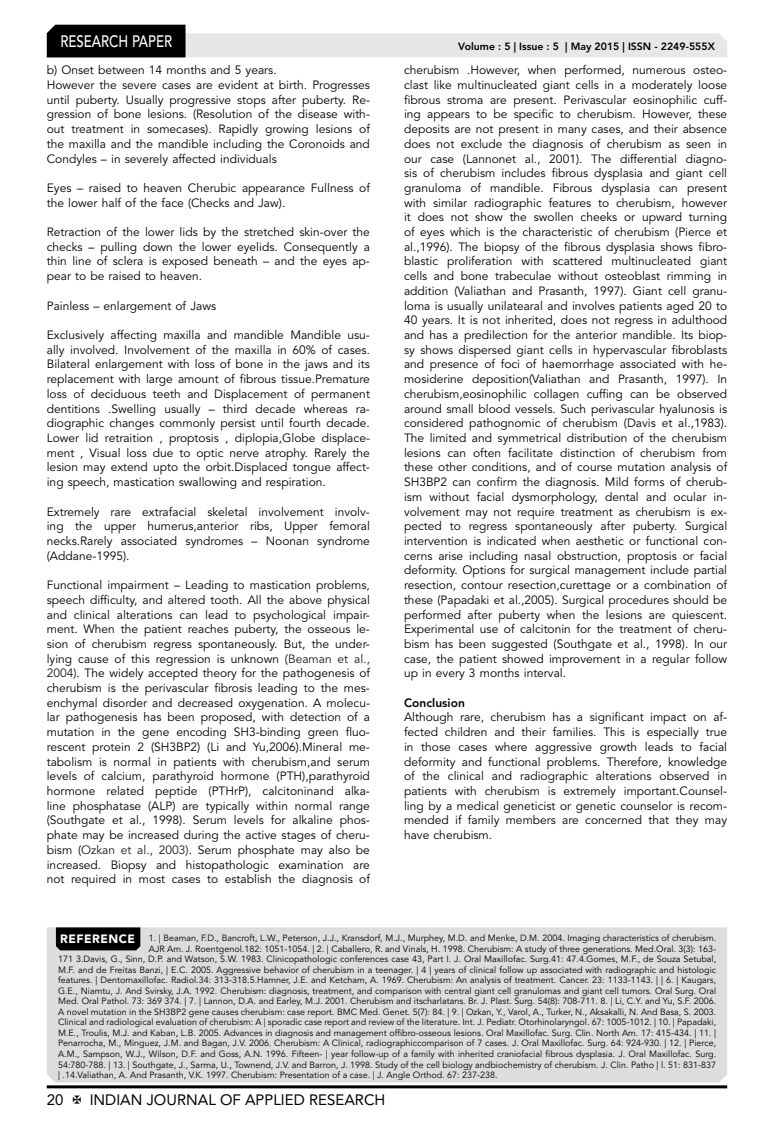
<style>
.page{position:relative;width:774px;height:1136px;background:#fff}
.page>*{position:absolute;margin:0;border:0;box-sizing:border-box;transform-origin:0 0}
.t1{font:500 16.5px "Avenir LT Std";color:#fff;scale:.8 1}
.t2{font:15px "Avenir LT Std";color:#000}
.t3{font:12px/14.7px "Avenir LT Std";color:#000;text-align:justify}
.t4{font:800 12px "Avenir LT Std";color:#000}
.t5{font:800 10.5px "Avenir LT Std";color:#000}
.t6{font:9px "Avenir LT Std";color:#000}
.s1{color:#231815}
.s2{font-weight:900;font-size:12px;color:#fff}
</style>
<div class="page">
<hr style="left:47px;top:1085px;width:680px;height:3px;background:#000">
<svg style="left:47px;top:25px;width:680px;height:32px"></svg>
<div style="left:47px;top:927px;width:680px;height:155px;background:#dcddde"></div>
<div style="left:56px;top:927px;width:84px;height:23px;background:#000"></div>
<h1 class="t1" style="left:60px;top:32px;width:139px">RESEARCH PAPER</h1>
<p class="t3" style="left:47px;top:63px;width:325px;text-align:left">b) Onset between 14 months and 5 years.<br>However the severe cases are evident at birth. Progresses until puberty. Usually progressive stops after puberty. Re&shy;gression of bone lesions. (Resolution of the disease with&shy;out treatment in somecases). Rapidly growing lesions of the maxilla and the mandible including the Coronoids and Condyles – in severely affected individuals</p>
<p class="t3" style="left:47px;top:181px;width:325px">Eyes – raised to heaven Cherubic appearance Fullness of the lower half of the face (Checks and Jaw).</p>
<p class="t3" style="left:47px;top:225px;width:325px">Retraction of the lower lids by the stretched skin-over the checks – pulling down the lower eyelids. Consequently a thin line of sclera is exposed beneath – and the eyes ap&shy;pear to be raised to heaven.</p>
<p class="t3" style="left:47px;top:298px;width:171px">Painless – enlargement of Jaws</p>
<p class="t3" style="left:47px;top:328px;width:325px">Exclusively affecting maxilla and mandible Mandible usu&shy;ally involved. Involvement of the maxilla in 60% of cases.<br>Bilateral enlargement with loss of bone in the jaws and its replacement with large amount of fibrous tissue.Premature loss of deciduous teeth and Displacement of permanent dentitions .Swelling usually – third decade whereas ra&shy;diographic changes commonly persist until fourth decade.<br>Lower lid retraition , proptosis , diplopia,Globe displace&shy;ment , Visual loss due to optic nerve atrophy. Rarely the lesion may extend upto the orbit.Displaced tongue affect&shy;ing speech, mastication swallowing and respiration.</p>
<p class="t3" style="left:47px;top:504px;width:325px">Extremely rare extrafacial skeletal involvement involv&shy;ing the upper humerus,anterior ribs, Upper femoral necks.Rarely associated syndromes – Noonan syndrome (Addane-1995).</p>
<p class="t3" style="left:47px;top:578px;width:325px">Functional impairment – Leading to mastication problems, speech difficulty, and altered tooth. All the above physical and clinical alterations can lead to psychological impair&shy;ment. When the patient reaches puberty, the osseous le&shy;sion of cherubism regress spontaneously. But, the under&shy;lying cause of this regression is unknown (<span class="s1">Beaman et al., 2004)</span>. The widely accepted theory for the pathogenesis of cherubism is the perivascular fibrosis leading to the mes&shy;enchymal disorder and decreased oxygenation. A molecu&shy;lar pathogenesis has been proposed, with detection of a mutation in the gene encoding SH3-binding green fluo&shy;rescent protein 2 (SH3BP2) (Li and Yu,2006).Mineral me&shy;tabolism is normal in patients with cherubism,and serum levels of calcium, parathyroid hormone (PTH),parathyroid hormone related peptide (PTHrP), calcitoninand alka&shy;line phosphatase (ALP) are typically within normal range (Southgate et al., 1998). Serum levels for alkaline phos&shy;phate may be increased during the active stages of cheru&shy;bism (<span class="s1">Ozkan et al., 2003)</span>. Serum phosphate may also be increased. Biopsy and histopathologic examination are not required in most cases to establish the diagnosis of</p>
<p class="t5" style="left:458px;top:41px;width:258px">Volume : 5 | Issue : 5 | May 2015 | ISSN - 2249-555X</p>
<p class="t3" style="left:404px;top:63px;width:325px">cherubism .However, when performed, numerous osteo&shy;clast like multinucleated giant cells in a moderately loose fibrous stroma are present. Perivascular eosinophilic cuff&shy;ing appears to be specific to cherubism. However, these deposits are not present in many cases, and their absence does not exclude the diagnosis of cherubism as seen in our case (Lannonet al., 2001). The differential diagno&shy;sis of cherubism includes fibrous dysplasia and giant cell granuloma of mandible. Fibrous dysplasia can present with similar radiographic features to cherubism, however it does not show the swollen cheeks or upward turning of eyes which is the characteristic of cherubism (Pierce et al.,1996). The biopsy of the fibrous dysplasia shows fibro&shy;blastic proliferation with scattered multinucleated giant cells and bone trabeculae without osteoblast rimming in addition (Valiathan and Prasanth, 1997). Giant cell granu&shy;loma is usually unilatearal and involves patients aged 20 to 40 years. It is not inherited, does not regress in adulthood and has a predilection for the anterior mandible. Its biop&shy;sy shows dispersed giant cells in hypervascular fibroblasts and presence of foci of haemorrhage associated with he&shy;mosiderine deposition(Valiathan and Prasanth, 1997). In cherubism,eosinophilic collagen cuffing can be observed around small blood vessels. Such perivascular hyalunosis is considered pathognomic of cherubism (Davis et al.,1983).<br>The limited and symmetrical distribution of the cherubism lesions can often facilitate distinction of cherubism from these other conditions, and of course mutation analysis of SH3BP2 can confirm the diagnosis. Mild forms of cherub&shy;ism without facial dysmorphology, dental and ocular in&shy;volvement may not require treatment as cherubism is ex&shy;pected to regress spontaneously after puberty. Surgical intervention is indicated when aesthetic or functional con&shy;cerns arise including nasal obstruction, proptosis or facial deformity. Options for surgical management include partial resection, contour resection,curettage or a combination of these (Papadaki et al.,2005). Surgical procedures should be performed after puberty when the lesions are quiescent.<br>Experimental use of calcitonin for the treatment of cheru&shy;bism has been suggested (Southgate et al., 1998). In our case, the patient showed improvement in a regular follow up in every 3 months interval.</p>
<p class="t4" style="left:404px;top:695px;width:62px">Conclusion</p>
<p class="t3" style="left:404px;top:710px;width:325px">Although rare, cherubism has a significant impact on af&shy;fected children and their families. This is especially true in those cases where aggressive growth leads to facial deformity and functional problems. Therefore, knowledge of the clinical and radiographic alterations observed in patients with cherubism is extremely important.Counsel&shy;ling by a medical geneticist or genetic counselor is recom&shy;mended if family members are concerned that they may have cherubism.</p>
<p class="t6" style="left:60px;top:933px;width:657px"><span class="s2">REFERENCE</span> 1. | Beaman, F.D., Bancroft, L.W., Peterson, J.J., Kransdorf, M.J., Murphey, M.D. and Menke, D.M. 2004. Imaging characteristics of cherubism.</p>
<p class="t6" style="left:149px;top:943px;width:569px">AJR Am. J. Roentgenol.182: 1051-1054. | 2. | Caballero, R. and Vinals, H. 1998. Cherubism: A study of three generations. Med.Oral. 3(3): 163-</p>
<p class="t6" style="left:58px;top:954px;width:660px">171 3.Davis, G., Sinn, D.P. and Watson, S.W. 1983. Clinicopathologic conferences case 43, Part I. J. Oral Maxillofac. Surg.41: 47.4.Gomes, M.F., de Souza Setubal,</p>
<p class="t6" style="left:58px;top:964px;width:660px">M.F. and de Freitas Banzi, | E.C. 2005. Aggressive behavior of cherubism in a teenager. | 4 | years of clinical follow up associated with radiographic and histologic</p>
<p class="t6" style="left:58px;top:975px;width:660px">features. | Dentomaxillofac. Radiol.34: 313-318.5.Hamner, J.E. and Ketcham, A. 1969. Cherubism: An analysis of treatment. Cancer. 23: 1133-1143. | | 6. | Kaugars,</p>
<p class="t6" style="left:58px;top:985px;width:660px">G.E., Niamtu, J. And Svirsky, J.A. 1992. Cherubism: diagnosis, treatment, and comparison with central giant cell granulomas and giant cell tumors. Oral Surg. Oral</p>
<p class="t6" style="left:58px;top:996px;width:660px">Med. Oral Pathol. 73: 369 374. | 7. | Lannon, D.A. and Earley, M.J. 2001. Cherubism and itscharlatans. Br. J. Plast. Surg. 54(8): 708-711. 8. | Li, C.Y. and Yu, S.F. 2006.</p>
<p class="t6" style="left:58px;top:1006px;width:660px">A novel mutation in the SH3BP2 gene causes cherubism: case report. BMC Med. Genet. 5(7): 84. | 9. | Ozkan, Y., Varol, A., Turker, N., Aksakalli, N. And Basa, S. 2003.</p>
<p class="t6" style="left:58px;top:1017px;width:660px">Clinical and radiological evaluation of cherubism: A | sporadic case report and review of the literature. Int. J. Pediatr. Otorhinolaryngol. 67: 1005-1012. | 10. | Papadaki,</p>
<p class="t6" style="left:58px;top:1027px;width:660px">M.E., Troulis, M.J. and Kaban, L.B. 2005. Advances in diagnosis and management offibro-osseous lesions. Oral Maxillofac. Surg. Clin. North Am. 17: 415-434. | 11. |</p>
<p class="t6" style="left:58px;top:1038px;width:659px">Penarrocha, M., Minguez, J.M. and Bagan, J.V. 2006. Cherubism: A Clinical, radiographiccomparison of 7 cases. J. Oral Maxillofac. Surg. 64: 924-930. | 12. | Pierce,</p>
<p class="t6" style="left:58px;top:1048px;width:659px">A.M., Sampson, W.J., Wilson, D.F. and Goss, A.N. 1996. Fifteen- | year follow-up of a family with inherited craniofacial fibrous dysplasia. J. Oral Maxillofac. Surg.</p>
<p class="t6" style="left:58px;top:1059px;width:659px">54:780-788. | 13. | Southgate, J., Sarma, U., Townend, J.V. and Barron, J. 1998. Study of the cell biology andbiochemistry of cherubism. J. Clin. Patho | l. 51: 831-837</p>
<p class="t6" style="left:58px;top:1069px;width:441px">| .14.Valiathan, A. And Prasanth, V.K. 1997. Cherubism: Presentation of a case. | J. Angle Orthod. 67: 237-238.</p>
<p class="t2" style="left:47px;top:1090px;width:18px">20</p>
<p class="t2" style="left:90px;top:1090px;width:297px">INDIAN JOURNAL OF APPLIED RESEARCH</p>
</div>
